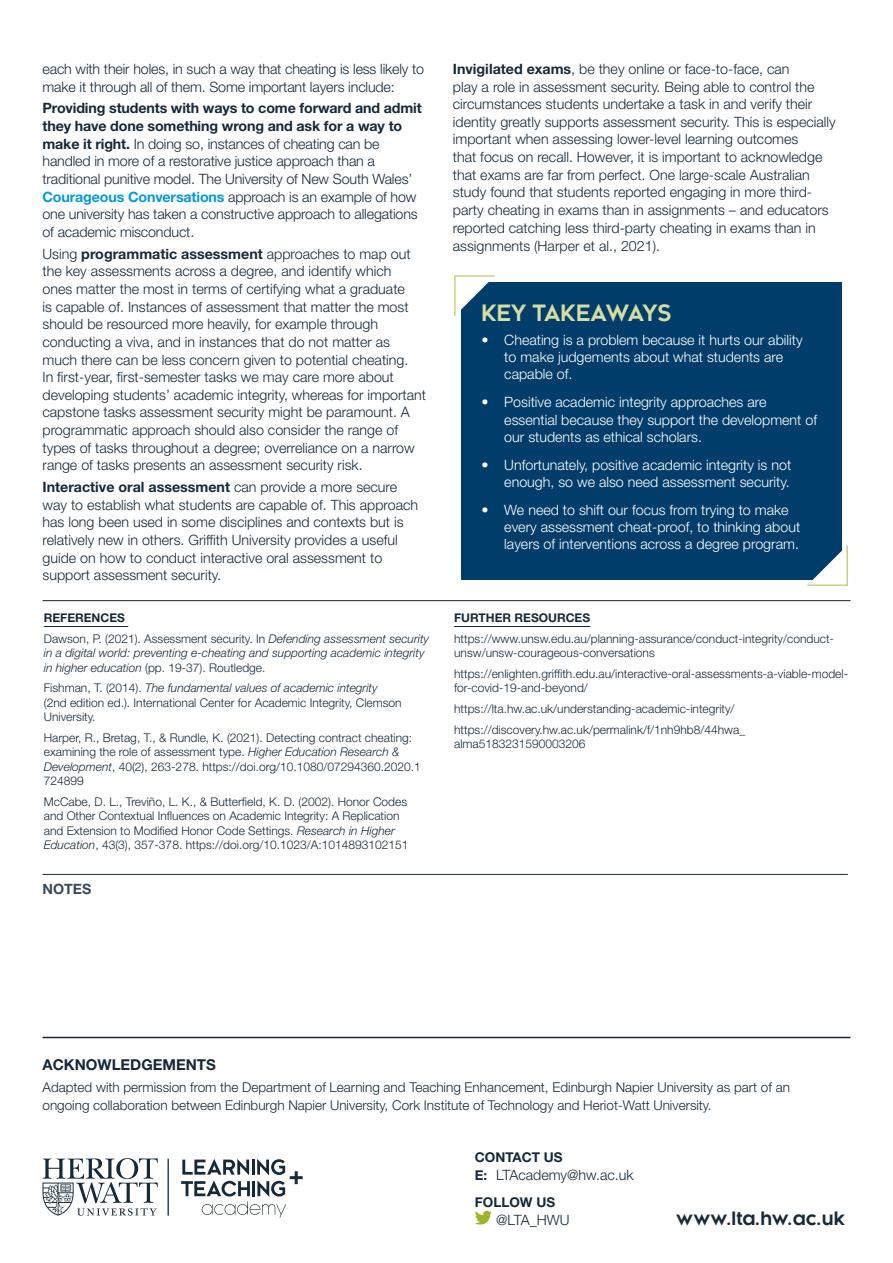
<style>
.page{position:relative;width:893px;height:1263px;background:#fff}
.page>*{position:absolute;margin:0;border:0;box-sizing:border-box;transform-origin:0 0}
.t1{font:700 21.9px "Kessel 105";letter-spacing:-.01em;color:#d5dda4}
.t2{font:700 18px "Kessel 105";color:#172938}
.t3{font:700 15px "Helvetica Neue LT Std";color:#172938}
.Body_Text{font:300 14.25px/17.7px "Helvetica Neue LT Std";color:#172938}
.Bullet_2_para{font:300 14.25px/17.2px "Helvetica Neue LT Std";color:#fff}
.Bullet_2_para-2{font:700 14.25px "Helvetica Neue LT Std";color:#3c4957}
.Body_Text-2{font:300 13.5px/18px "Helvetica Neue LT Std";color:#172938}
.t4{font:700 13.5px "Helvetica Neue LT Std";color:#172938}
.References{font:300 12px/14.4px "Helvetica Neue LT Std";color:#172938}
.References-2{font:italic 300 12px/14.4px "Helvetica Neue LT Std";color:#172938}
.References-3{font:700 12px "Helvetica Neue LT Std";color:#172938}
.s1{font-weight:700}
.s2{font-weight:700;color:#069ad9}
.s3{font-style:normal}
.s4{font-style:italic}
.s5{font-weight:700;font-size:13.5px}
</style>
<div class="page">
<hr style="left:44px;top:626px;width:84px;height:1px;background:#172938">
<div style="left:461px;top:282px;width:380px;height:297px;background:#003d6a"></div>
<svg style="left:454px;top:275px;width:41px;height:41px"></svg>
<svg style="left:806px;top:544px;width:42px;height:42px"></svg>
<hr style="left:43px;top:874px;width:805px;height:1px;background:#172938">
<hr style="left:454px;top:626px;width:136px;height:1px;background:#172938">
<svg style="left:475px;top:1211px;width:17px;height:13px"></svg>
<svg style="left:42px;top:1158px;width:116px;height:58px"></svg>
<hr style="left:168px;top:1159px;width:1px;height:56px;background:#172938">
<svg style="left:181px;top:1159px;width:122px;height:58px"></svg>
<hr style="left:43px;top:1037px;width:807px;height:1px;background:#172938">
<hr style="left:43px;top:600px;width:807px;height:1px;background:#231f20">
<p class="Body_Text" style="left:43px;top:60px;width:383px">each with their holes, in such a way that cheating is less likely to make it through all of them. Some important layers include:</p>
<p class="Body_Text" style="left:43px;top:99px;width:381px"><span class="s1">Providing students with ways to come forward and admit they have done something wrong and ask for a way to make it right.</span> In doing so, instances of cheating can be handled in more of a restorative justice approach than a traditional punitive model. The University of New South Wales’ <span class="s2">Courageous Conversations</span> approach is an example of how one university has taken a constructive approach to allegations of academic misconduct.</p>
<p class="Body_Text" style="left:43px;top:244px;width:385px">Using <span class="s1">programmatic assessment</span> approaches to map out the key assessments across a degree, and identify which<br>ones matter the most in terms of certifying what a graduate<br>is capable of. Instances of assessment that matter the most should be resourced more heavily, for example through conducting a viva, and in instances that do not matter as much there can be less concern given to potential cheating.<br>In first-year, first-semester tasks we may care more about developing students’ academic integrity, whereas for important capstone tasks assessment security might be paramount. A programmatic approach should also consider the range of types of tasks throughout a degree; overreliance on a narrow range of tasks presents an assessment security risk.</p>
<p class="Body_Text" style="left:43px;top:478px;width:377px"><span class="s1">Interactive oral assessment</span> can provide a more secure way to establish what students are capable of. This approach has long been used in some disciplines and contexts but is relatively new in others. Griffith University provides a useful guide on how to conduct interactive oral assessment to support assessment security.</p>
<p class="References-3" style="left:44px;top:610px;width:83px">REFERENCES</p>
<p class="References-2" style="left:44px;top:631px;width:387px"><span class="s3">Dawson, P. (2021). Assessment security. In</span> Defending assessment security in a digital world: preventing e-cheating and supporting academic integrity in higher education <span class="s3">(pp. 19-37). Routledge.</span></p>
<p class="References" style="left:44px;top:681px;width:359px">Fishman, T. (2014). <span class="s4">The fundamental values of academic integrity </span>(2nd edition ed.). International Center for Academic Integrity, Clemson<br>University.</p>
<p class="References" style="left:44px;top:730px;width:379px">Harper, R., Bretag, T., &amp; Rundle, K. (2021). Detecting contract cheating: examining the role of assessment type. <span class="s4">Higher Education Research &amp; Development</span>, 40(2), 263-278. https://doi.org/10.1080/07294360.2020.1<br>724899</p>
<p class="References" style="left:44px;top:794px;width:366px">McCabe, D. L., Treviño, L. K., &amp; Butterfield, K. D. (2002). Honor Codes and Other Contextual Influences on Academic Integrity: A Replication and Extension to Modified Honor Code Settings. <span class="s4">Research in Higher Education</span>, 43(3), 357-378. https://doi.org/10.1023/A:1014893102151</p>
<p class="Bullet_2_para-2" style="left:43px;top:880px;width:50px">NOTES</p>
<p class="Body_Text" style="left:453px;top:60px;width:384px"><span class="s1">Invigilated exams</span>, be they online or face-to-face, can<br>play a role in assessment security. Being able to control the circumstances students undertake a task in and verify their identity greatly supports assessment security. This is especially important when assessing lower-level learning outcomes<br>that focus on recall. However, it is important to acknowledge that exams are far from perfect. One large-scale Australian study found that students reported engaging in more third&shy;party cheating in exams than in assignments – and educators reported catching less third-party cheating in exams than in assignments (Harper et al., 2021).</p>
<p class="t1" style="left:481px;top:301px;width:192px">KEY TAKEAWAYS</p>
<p class="Bullet_2_para" style="left:504px;top:331px;width:300px;text-indent:-23px">• Cheating is a problem because it hurts our ability to make judgements about what students are capable of.</p>
<p class="Bullet_2_para" style="left:504px;top:393px;width:314px;text-indent:-23px">• Positive academic integrity approaches are essential because they support the development of our students as ethical scholars.</p>
<p class="Bullet_2_para" style="left:481px;top:456px;width:311px;text-align:right">• Unfortunately, positive academic integrity is not enough, so we also need assessment security.</p>
<p class="Bullet_2_para" style="left:504px;top:501px;width:297px;text-indent:-23px">• We need to shift our focus from trying to make every assessment cheat-proof, to thinking about layers of interventions across a degree program.</p>
<p class="References" style="left:454px;top:607px;width:381px;line-height:20.9px"><span class="s1">FURTHER RESOURCES </span>https://www.unsw.edu.au/planning-assurance/conduct-integrity/conduct-</p>
<p class="References" style="left:454px;top:645px;width:202px">unsw/unsw-courageous-conversations</p>
<p class="References" style="left:454px;top:666px;width:395px">https://enlighten.griffith.edu.au/interactive-oral-assessments-a-viable-model&shy;for-covid-19-and-beyond/</p>
<p class="References" style="left:454px;top:701px;width:282px">https://lta.hw.ac.uk/understanding-academic-integrity/</p>
<p class="References" style="left:454px;top:722px;width:293px">https://discovery.hw.ac.uk/permalink/f/1nh9hb8/44hwa_ alma5183231590003206</p>
<p class="t3" style="left:43px;top:1055px;width:175px">ACKNOWLEDGEMENTS</p>
<p class="Body_Text-2" style="left:43px;top:1078px;width:749px">Adapted with permission from the Department of Learning and Teaching Enhancement, Edinburgh Napier University as part of an ongoing collaboration between Edinburgh Napier University, Cork Institute of Technology and Heriot-Watt University.</p>
<p class="t4" style="left:475px;top:1149px;width:89px">CONTACT US</p>
<p class="Body_Text" style="left:475px;top:1166px;width:160px"><span class="s5">E:</span> LTAcademy@hw.ac.uk</p>
<p class="t4" style="left:475px;top:1193px;width:82px">FOLLOW US</p>
<p class="Body_Text" style="left:496px;top:1210px;width:75px">@LTA_HWU</p>
<p class="t2" style="left:676px;top:1209px;width:170px">www.lta.hw.ac.uk</p>
</div>
